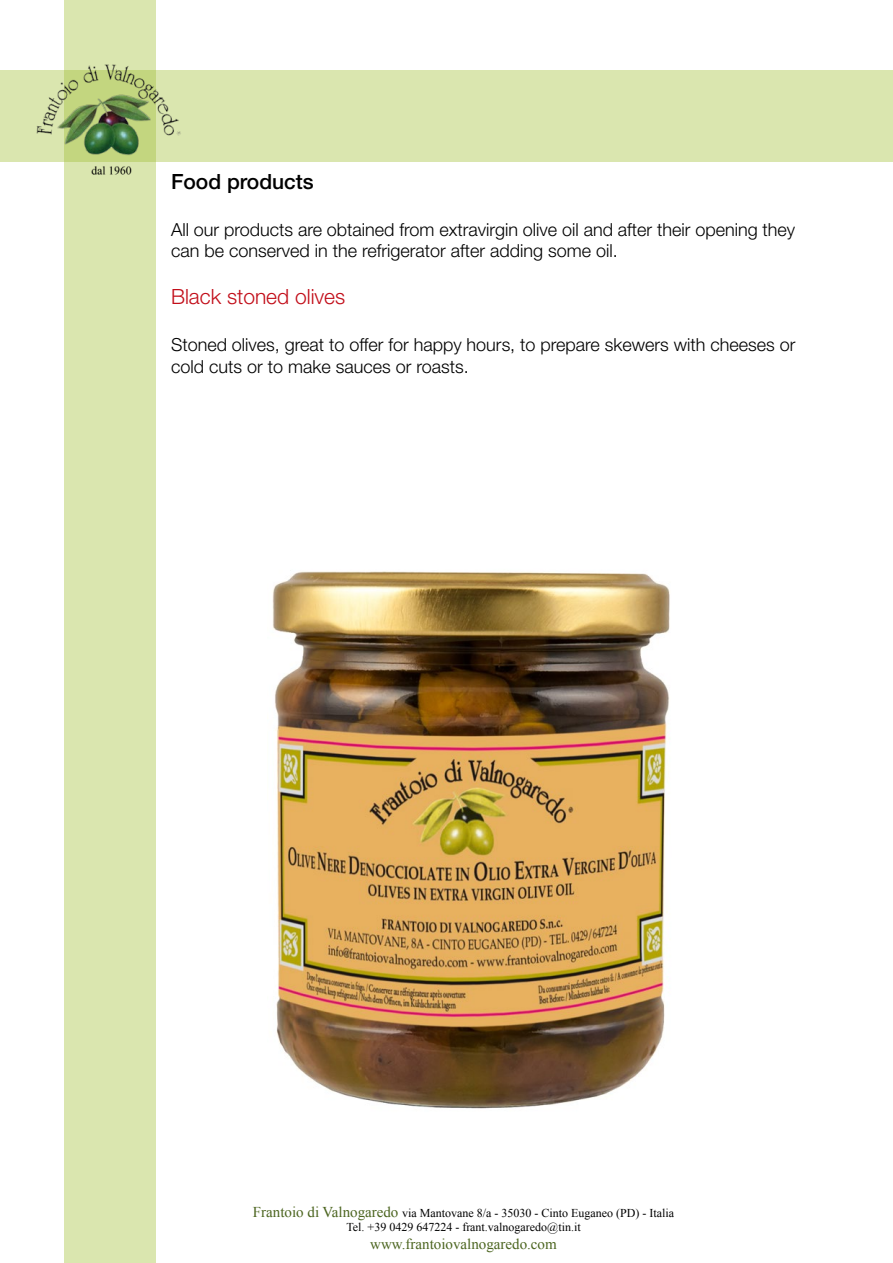
<style>
.page{position:relative;width:893px;height:1263px;background:#fff}
.page>*{position:absolute;margin:0;border:0;box-sizing:border-box;transform-origin:0 0}
.t1{font:300 21px "Helvetica Neue LT Pro";color:#c20e1a}
.t2{font:500 21px "Helvetica Neue LT Pro";color:#000}
.t3{font:300 18px/21.6px "Helvetica Neue LT Pro";color:#000}
.t4{font:15px "Times New Roman";color:#4c6520}
.t5{font:12px/14.4px "Times New Roman";color:#000;text-align:center}
.s1{font-size:15px;color:#4c6520}
</style>
<div class="page">
<div style="left:64px;top:0;width:92px;height:1263px;background:#dae6af"></div>
<div style="left:0;top:71px;width:893px;height:91px;background:#dae6af"></div>
<img style="left:29px;top:64px;width:165px;height:111px">
<img style="left:272px;top:571px;width:398px;height:538px">
<p class="t2" style="left:171px;top:169px;width:144px">Food products</p>
<p class="t3" style="left:171px;top:218px;width:626px">All our products are obtained from extravirgin olive oil and after their opening they can be conserved in the refrigerator after adding some oil.</p>
<p class="t1" style="left:171px;top:284px;width:176px">Black stoned olives</p>
<p class="t3" style="left:171px;top:333px;width:626px">Stoned olives, great to offer for happy hours, to prepare skewers with cheeses or cold cuts or to make sauces or roasts.</p>
<p class="t5" style="left:253px;top:1205px;width:423px"><span class="s1">Frantoio di Valnogaredo</span> via Mantovane 8/a - 35030 - Cinto Euganeo (PD) - Italia<br>Tel. +39 0429 647224 - frant.valnogaredo@tin.it</p>
<p class="t4" style="left:370px;top:1234px;width:188px">www.frantoiovalnogaredo.com</p>
</div>
